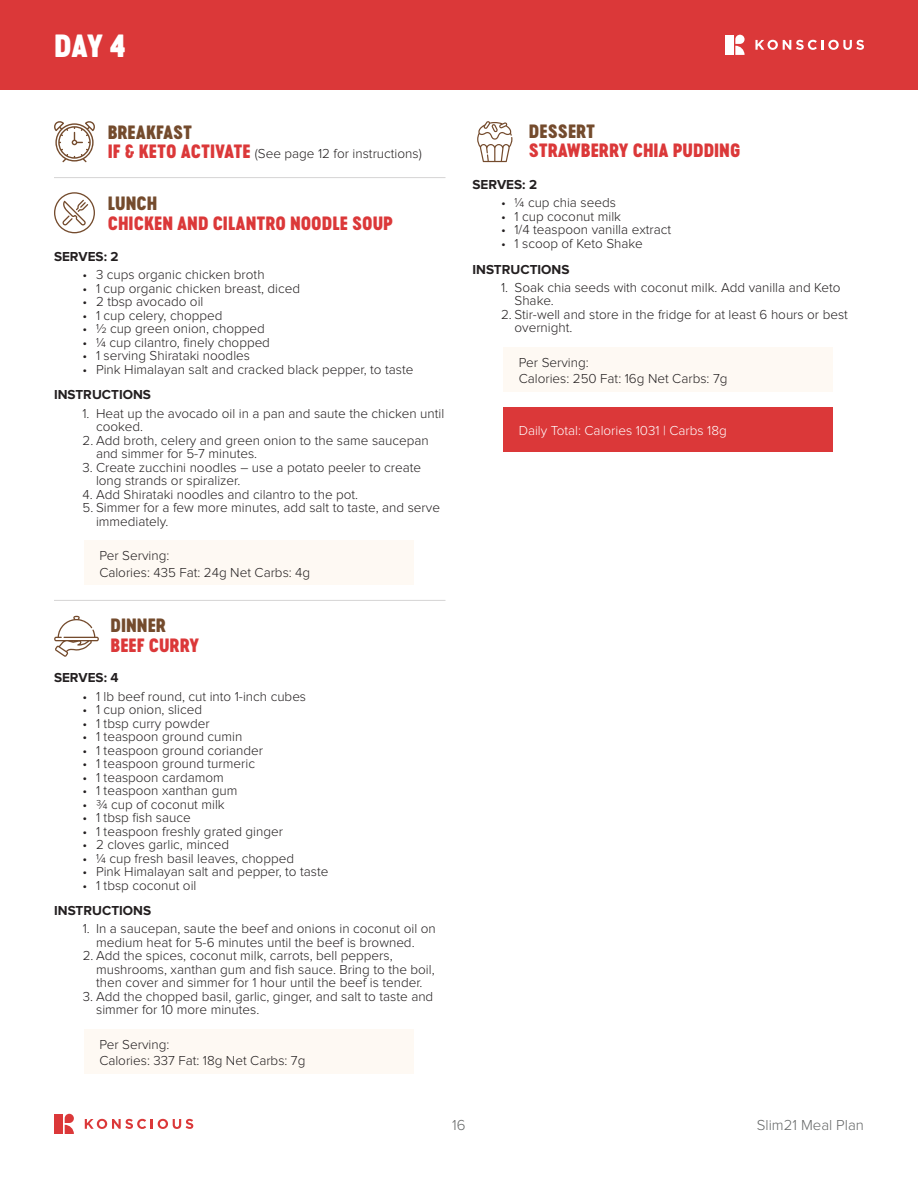
<style>
.page{position:relative;width:918px;height:1188px;background:#fff}
.page>*{position:absolute;margin:0;border:0;box-sizing:border-box;transform-origin:0 0}
.t1{font:30px "Cervo Neue Black Neue";color:#fff}
.t2{font:18px/19.5px "Cervo Neue Black Neue";color:#db3839}
.t3{font:18px "Cervo Neue Black Neue";color:#744b2d}
.t4{font:300 15px "Proxima Nova";color:#656767}
.t5{font:300 13.5px/13.5px "Proxima Nova";color:#231f20}
.t6{font:700 13.5px "Proxima Nova";color:#231f20}
.t7{font:300 13.5px "Proxima Nova";color:#fff}
.s1{font-family:"Cervo Neue Black Neue";font-weight:400;font-size:18px;color:#db3839}
.s2{color:#744b2d}
</style>
<div class="page">
<svg style="left:85px;top:1119px;width:108px;height:10px"></svg>
<div style="left:54px;top:1114px;width:9px;height:20px;background:#db3839"></div>
<svg style="left:65px;top:1125px;width:9px;height:9px"></svg>
<div style="left:65px;top:1114px;width:9px;height:9px;background:#db3839;border-radius:5px"></div>
<svg style="left:54px;top:121px;width:41px;height:41px"></svg>
<div style="left:84px;top:541px;width:330px;height:44px;background:#fef9f3"></div>
<div style="left:0;top:0;width:918px;height:90px;background:#db3839"></div>
<svg style="left:54px;top:192px;width:41px;height:41px"></svg>
<hr style="left:54px;top:177px;width:392px;height:1px;background:#231f20">
<svg style="left:755px;top:40px;width:109px;height:10px"></svg>
<div style="left:725px;top:35px;width:9px;height:20px;background:#fff"></div>
<svg style="left:735px;top:46px;width:10px;height:9px"></svg>
<div style="left:735px;top:35px;width:10px;height:9px;background:#fff;border-radius:5px"></div>
<hr style="left:54px;top:600px;width:392px;height:1px;background:#231f20">
<svg style="left:477px;top:121px;width:35px;height:41px"></svg>
<div style="left:503px;top:347px;width:330px;height:45px;background:#fef9f3"></div>
<div style="left:503px;top:407px;width:330px;height:45px;background:#db3839"></div>
<svg style="left:54px;top:616px;width:45px;height:41px"></svg>
<div style="left:84px;top:1029px;width:330px;height:45px;background:#fef9f3"></div>
<p class="t1" style="left:54px;top:24px;width:73px">DAY 4</p>
<p class="t3" style="left:108px;top:119px;width:86px">BREAKFAST</p>
<p class="t5" style="left:108px;top:148px;width:315px"><span class="s1">IF &amp; KETO ACTIVATE</span> (See page 12 for instructions)</p>
<p class="t2" style="left:108px;top:194px;width:287px"><span class="s2">LUNCH<br></span>CHICKEN AND CILANTRO NOODLE SOUP</p>
<p class="t6" style="left:54px;top:249px;width:66px">SERVES: 2</p>
<p class="t5" style="left:82px;top:269px;width:184px">• 3 cups organic chicken broth</p>
<p class="t5" style="left:82px;top:282px;width:219px">• 1 cup organic chicken breast, diced</p>
<p class="t5" style="left:82px;top:296px;width:122px">• 2 tbsp avocado oil</p>
<p class="t5" style="left:82px;top:309px;width:141px">• 1 cup celery, chopped</p>
<p class="t5" style="left:82px;top:323px;width:184px">• ½ cup green onion, chopped</p>
<p class="t5" style="left:82px;top:336px;width:189px">• ¼ cup cilantro, finely chopped</p>
<p class="t5" style="left:82px;top:350px;width:169px">• 1 serving Shirataki noodles</p>
<p class="t5" style="left:82px;top:363px;width:332px">• Pink Himalayan salt and cracked black pepper, to taste</p>
<p class="t6" style="left:54px;top:387px;width:98px">INSTRUCTIONS</p>
<p class="t5" style="left:96px;top:407px;width:350px;text-indent:-14px">1. Heat up the avocado oil in a pan and saute the chicken until cooked.</p>
<p class="t5" style="left:96px;top:434px;width:334px;text-indent:-14px">2. Add broth, celery and green onion to the same saucepan and simmer for 5-7 minutes.</p>
<p class="t5" style="left:96px;top:461px;width:327px;text-indent:-14px">3. Create zucchini noodles – use a potato peeler to create long strands or spiralizer.</p>
<p class="t5" style="left:82px;top:488px;width:277px">4. Add Shirataki noodles and cilantro to the pot.</p>
<p class="t5" style="left:96px;top:501px;width:346px;text-indent:-14px">5. Simmer for a few more minutes, add salt to taste, and serve immediately.</p>
<p class="t5" style="left:99px;top:548px;width:212px;line-height:16.5px">Per Serving:<br>Calories: 435 Fat: 24g Net Carbs: 4g</p>
<p class="t2" style="left:111px;top:616px;width:90px"><span class="s2">DINNER<br></span>BEEF CURRY</p>
<p class="t6" style="left:54px;top:670px;width:66px">SERVES: 4</p>
<p class="t5" style="left:82px;top:690px;width:225px">• 1 lb beef round, cut into 1-inch cubes</p>
<p class="t5" style="left:82px;top:703px;width:121px">• 1 cup onion, sliced</p>
<p class="t5" style="left:82px;top:717px;width:129px">• 1 tbsp curry powder</p>
<p class="t5" style="left:82px;top:730px;width:161px">• 1 teaspoon ground cumin</p>
<p class="t5" style="left:82px;top:744px;width:182px">• 1 teaspoon ground coriander</p>
<p class="t5" style="left:82px;top:757px;width:174px">• 1 teaspoon ground turmeric</p>
<p class="t5" style="left:82px;top:771px;width:143px">• 1 teaspoon cardamom</p>
<p class="t5" style="left:82px;top:784px;width:156px">• 1 teaspoon xanthan gum</p>
<p class="t5" style="left:82px;top:798px;width:144px">• ¾ cup of coconut milk</p>
<p class="t5" style="left:82px;top:811px;width:110px">• 1 tbsp fish sauce</p>
<p class="t5" style="left:82px;top:825px;width:202px">• 1 teaspoon freshly grated ginger</p>
<p class="t5" style="left:82px;top:838px;width:148px">• 2 cloves garlic, minced</p>
<p class="t5" style="left:82px;top:852px;width:213px">• ¼ cup fresh basil leaves, chopped</p>
<p class="t5" style="left:82px;top:865px;width:247px">• Pink Himalayan salt and pepper, to taste</p>
<p class="t5" style="left:82px;top:879px;width:115px">• 1 tbsp coconut oil</p>
<p class="t6" style="left:54px;top:903px;width:98px">INSTRUCTIONS</p>
<p class="t5" style="left:83px;top:923px;width:355px;text-align:center">1. In a saucepan, saute the beef and onions in coconut oil on medium heat for 5-6 minutes until the beef is browned.</p>
<p class="t5" style="left:96px;top:950px;width:340px;text-indent:-13px">2. Add the spices, coconut milk, carrots, bell peppers, mushrooms, xanthan gum and fish sauce. Bring to the boil, then cover and simmer for 1 hour until the beef is tender.</p>
<p class="t5" style="left:96px;top:990px;width:339px;text-indent:-13px">3. Add the chopped basil, garlic, ginger, and salt to taste and simmer for 10 more minutes.</p>
<p class="t5" style="left:99px;top:1037px;width:208px;line-height:16.5px">Per Serving:<br>Calories: 337 Fat: 18g Net Carbs: 7g</p>
<p class="t2" style="left:529px;top:121px;width:213px"><span class="s2">DESSERT<br></span>STRAWBERRY CHIA PUDDING</p>
<p class="t6" style="left:472px;top:177px;width:66px">SERVES: 2</p>
<p class="t5" style="left:501px;top:197px;width:116px">• ¼ cup chia seeds</p>
<p class="t5" style="left:501px;top:210px;width:122px">• 1 cup coconut milk</p>
<p class="t5" style="left:501px;top:224px;width:172px">• 1/4 teaspoon vanilla extract</p>
<p class="t5" style="left:501px;top:237px;width:143px">• 1 scoop of Keto Shake</p>
<p class="t6" style="left:472px;top:261px;width:98px">INSTRUCTIONS</p>
<p class="t5" style="left:514px;top:281px;width:328px;text-indent:-14px">1. Soak chia seeds with coconut milk. Add vanilla and Keto<br>Shake.</p>
<p class="t5" style="left:514px;top:308px;width:335px;text-indent:-14px">2. Stir-well and store in the fridge for at least 6 hours or best overnight.</p>
<p class="t5" style="left:519px;top:355px;width:210px;line-height:16.5px">Per Serving:<br>Calories: 250 Fat: 16g Net Carbs: 7g</p>
<p class="t7" style="left:519px;top:424px;width:210px">Daily Total: Calories 1031 | Carbs 18g</p>
<p class="t4" style="left:452px;top:1118px;width:15px">16</p>
<p class="t4" style="left:757px;top:1118px;width:109px">Slim21 Meal Plan</p>
</div>
